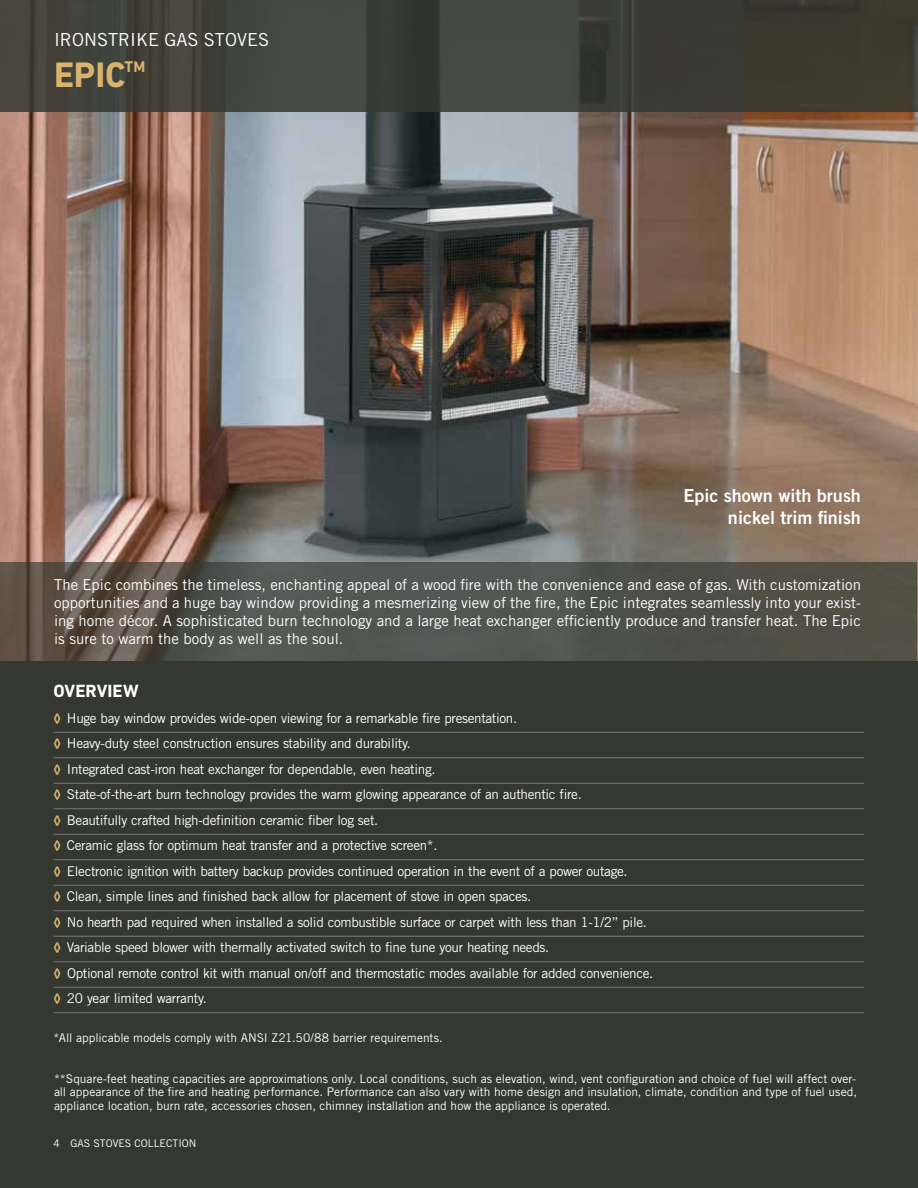
<style>
.page{position:relative;width:918px;height:1188px;background:#fff}
.page>*{position:absolute;margin:0;border:0;box-sizing:border-box;transform-origin:0 0}
.t1{font:700 36px "DIN Next LT Pro";color:#dab36e}
.t2{font:18px/21.6px "Trade Gothic LT Std Bd 2";color:#fff;text-align:right}
.t3{font:18px "Trade Gothic LT Std";color:#fff}
.t4{font:700 18px "DIN Next LT Pro";color:#fff}
.t5{font:700 15.75px "DIN Next LT Pro";color:#dab36e}
.t6{font:15px/18px "Trade Gothic LT Std";color:#fff;text-align:justify}
.t7{font:13.5px/25.5px "Trade Gothic LT Std";letter-spacing:-.025em;color:#fff}
.t8{font:12px/13.5px "Trade Gothic LT Std";color:#fff;text-align:justify}
.t9{font:10.5px "Trade Gothic LT Std";color:#fff}
.s1{font-family:"DIN Next LT Pro";font-weight:700;color:#dab36e}
</style>
<div class="page">
<div style="left:0;top:112px;width:918px;height:1076px;background:#343831"></div>
<img style="left:0;top:112px;width:918px;height:549px">
<svg style="left:0;top:0;width:918px;height:112px;background:#3f3f38"></svg>
<hr style="left:53px;top:732px;width:811px;height:1px;background:#77787b">
<hr style="left:53px;top:757px;width:811px;height:1px;background:#77787b">
<hr style="left:53px;top:783px;width:811px;height:1px;background:#77787b">
<hr style="left:53px;top:808px;width:811px;height:1px;background:#77787b">
<hr style="left:53px;top:834px;width:811px;height:1px;background:#77787b">
<hr style="left:53px;top:859px;width:811px;height:1px;background:#77787b">
<hr style="left:53px;top:885px;width:811px;height:1px;background:#77787b">
<hr style="left:53px;top:910px;width:811px;height:1px;background:#77787b">
<hr style="left:53px;top:936px;width:811px;height:1px;background:#77787b">
<hr style="left:53px;top:961px;width:811px;height:1px;background:#77787b">
<hr style="left:53px;top:987px;width:811px;height:1px;background:#77787b">
<hr style="left:53px;top:1012px;width:811px;height:1px;background:#77787b">
<svg style="left:0;top:563px;width:917px;height:98px;background:#53534b"></svg>
<h2 class="t3" style="left:54px;top:28px;width:217px">IRONSTRIKE GAS STOVES</h2>
<h1 class="t1" style="left:54px;top:54px;width:73px">EPIC</h1>
<p class="t5" style="left:125px;top:58px;width:22px">TM</p>
<h2 class="t2" style="left:683px;top:485px;width:179px">Epic shown with brush nickel trim finish</h2>
<p class="t6" style="left:54px;top:576px;width:809px">The Epic combines the timeless, enchanting appeal of a wood fire with the convenience and ease of gas. With customization opportunities and a huge bay window providing a mesmerizing view of the fire, the Epic integrates seamlessly into your exist&shy;ing home décor. A sophisticated burn technology and a large heat exchanger efficiently produce and transfer heat. The Epic is sure to warm the body as well as the soul.</p>
<h2 class="t4" style="left:53px;top:681px;width:87px">OVERVIEW</h2>
<p class="t7" style="left:53px;top:705px;width:601px"><span class="s1">◊</span> Huge bay window provides wide-open viewing for a remarkable fire presentation.<br><span class="s1">◊</span> Heavy-duty steel construction ensures stability and durability.<br><span class="s1">◊</span> Integrated cast-iron heat exchanger for dependable, even heating.<br><span class="s1">◊</span> State-of-the-art burn technology provides the warm glowing appearance of an authentic fire.<br><span class="s1">◊</span> Beautifully crafted high-definition ceramic fiber log set.<br><span class="s1">◊</span> Ceramic glass for optimum heat transfer and a protective screen*.<br><span class="s1">◊</span> Electronic ignition with battery backup provides continued operation in the event of a power outage.<br><span class="s1">◊</span> Clean, simple lines and finished back allow for placement of stove in open spaces.<br><span class="s1">◊</span> No hearth pad required when installed a solid combustible surface or carpet with less than 1-1/2” pile. <span class="s1">◊</span> Variable speed blower with thermally activated switch to fine tune your heating needs.<br><span class="s1">◊</span> Optional remote control kit with manual on/off and thermostatic modes available for added convenience. <span class="s1">◊</span> 20 year limited warranty.</p>
<p class="t8" style="left:53px;top:1031px;width:391px">*All applicable models comply with ANSI Z21.50/88 barrier requirements.</p>
<p class="t8" style="left:54px;top:1071px;width:805px">**Square-feet heating capacities are approximations only. Local conditions, such as elevation, wind, vent configuration and choice of fuel will affect over&shy;all appearance of the fire and heating performance. Performance can also vary with home design and insulation, climate, condition and type of fuel used, appliance location, burn rate, accessories chosen, chimney installation and how the appliance is operated.</p>
<p class="t9" style="left:53px;top:1137px;width:144px">4 GAS STOVES COLLECTION</p>
</div>
